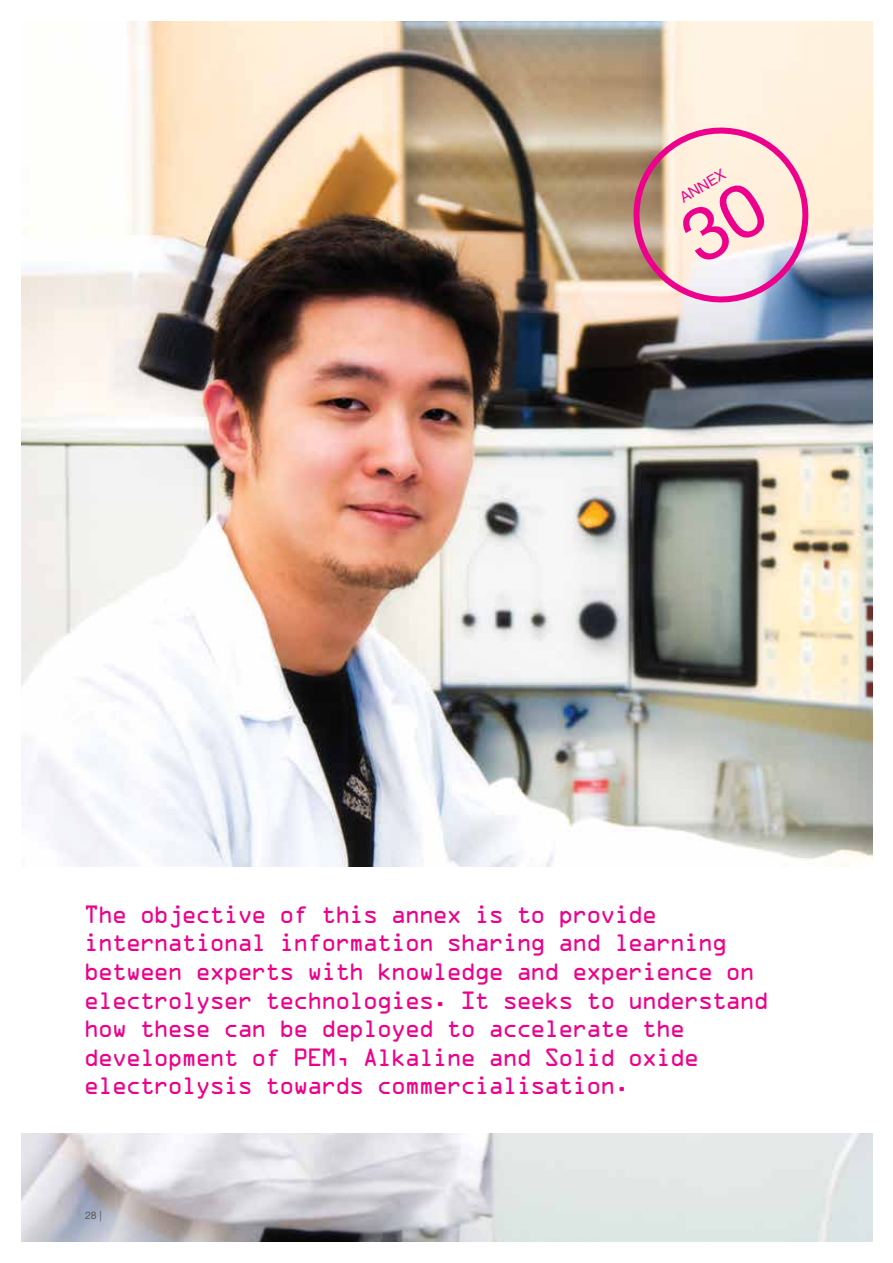
<style>
.page{position:relative;width:893px;height:1263px;background:#fff}
.page>*{position:absolute;margin:0;border:0;box-sizing:border-box;transform-origin:0 0}
.t1{font:22.5px/28.5px "OCRA Std";letter-spacing:-.1em;color:#ec008c}
.t2{font:15px "Helvetica Neue LT Std";color:#ec008c}
.t3{font:10.5px "Helvetica Neue LT Std";color:#58595b}
</style>
<div class="page">
<img style="left:22px;top:21px;width:850px;height:1221px">
<div style="left:20px;top:867px;width:852px;height:265px;background:#fff"></div>
<svg style="left:624px;top:119px;width:193px;height:192px;background:#e5c7c6"></svg>
<p class="t2" style="left:677px;top:191px;width:51px;rotate:-31deg">ANNEX</p>
<p class="t1" style="left:84px;top:901px;width:687px">The objective of this annex is to provide international information sharing and learning between experts with knowledge and experience on electrolyser technologies. It seeks to understand how these can be deployed to accelerate the development of PEM, Alkaline and Solid oxide electrolysis towards commercialisation.</p>
<p class="t3" style="left:85px;top:1209px;width:18px">28 |</p>
</div>
